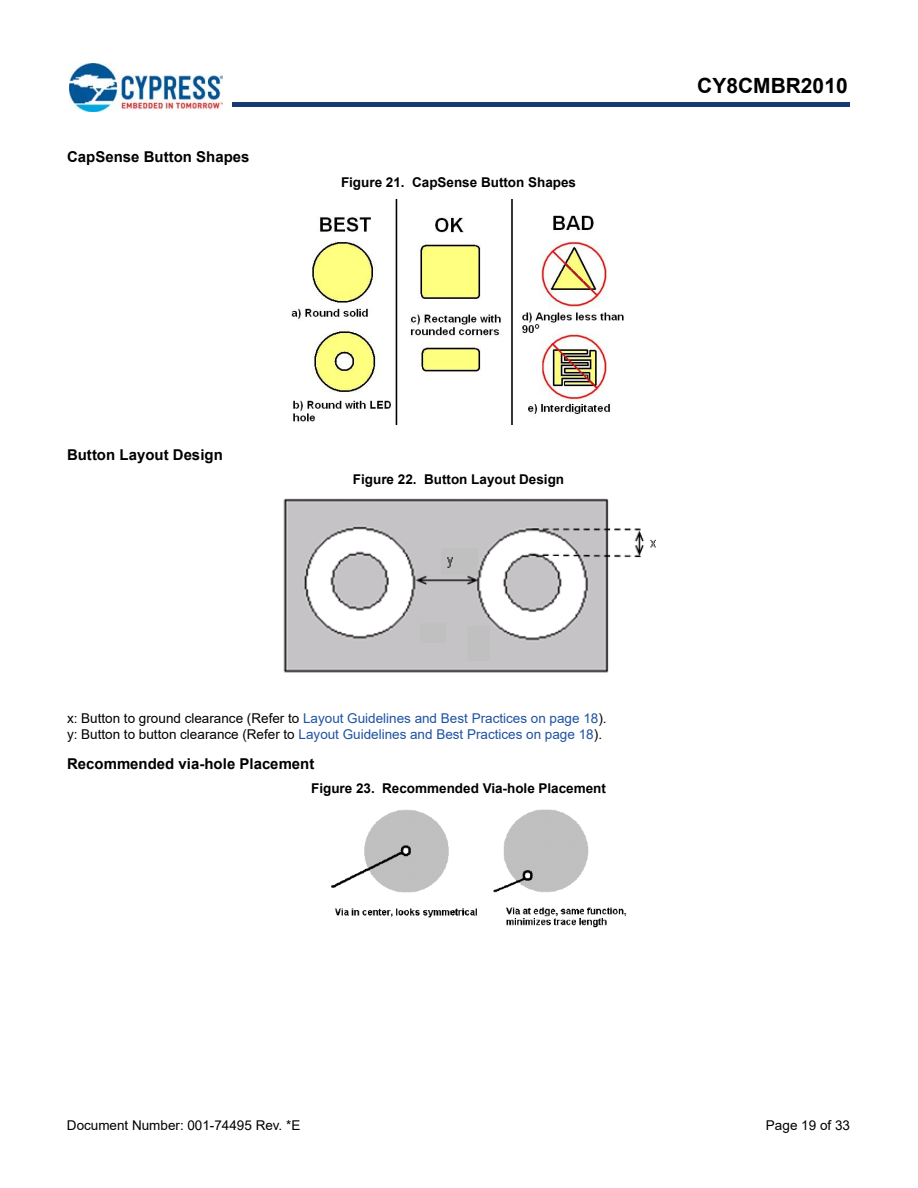
<style>
.page{position:relative;width:918px;height:1188px;background:#fff}
.page>*{position:absolute;margin:0;border:0;box-sizing:border-box;transform-origin:0 0}
.t1{font:700 21px "Arial";color:#000}
.t2{font:700 15px "Arial";letter-spacing:.005em;color:#000}
.t3{font:13.5px/16.5px "Arial";color:#1f52a1}
.t4{font:700 13.5px "Arial";color:#000}
.t5{font:13.5px "Arial";color:#000}
.s1{color:#000}
</style>
<div class="page">
<hr style="left:232px;top:103px;width:618px;height:4px;background:#163b71">
<hr style="left:232px;top:102px;width:618px;height:1px;background:#163b71">
<img style="left:70px;top:64px;width:153px;height:47px">
<img style="left:291px;top:199px;width:333px;height:226px">
<img style="left:283px;top:498px;width:373px;height:175px">
<img style="left:331px;top:809px;width:296px;height:119px">
<p class="t2" style="left:67px;top:149px;width:184px">CapSense Button Shapes</p>
<p class="t4" style="left:341px;top:174px;width:237px">Figure 21. CapSense Button Shapes</p>
<h1 class="t1" style="left:697px;top:74px;width:152px">CY8CMBR2010</h1>
<p class="t2" style="left:67px;top:446px;width:157px">Button Layout Design</p>
<p class="t4" style="left:353px;top:472px;width:213px">Figure 22. Button Layout Design</p>
<p class="t3" style="left:67px;top:710px;width:541px"><span class="s1">x: Button to ground clearance (Refer to</span> Layout Guidelines and Best Practices on page 18<span class="s1">). y: Button to button clearance (Refer to</span> Layout Guidelines and Best Practices on page 18<span class="s1">).</span></p>
<p class="t2" style="left:67px;top:755px;width:249px">Recommended via-hole Placement</p>
<p class="t4" style="left:311px;top:781px;width:296px">Figure 23. Recommended Via-hole Placement</p>
<p class="t5" style="left:67px;top:1117px;width:235px">Document Number: 001-74495 Rev. *E</p>
<p class="t5" style="left:766px;top:1117px;width:86px">Page 19 of 33</p>
</div>
